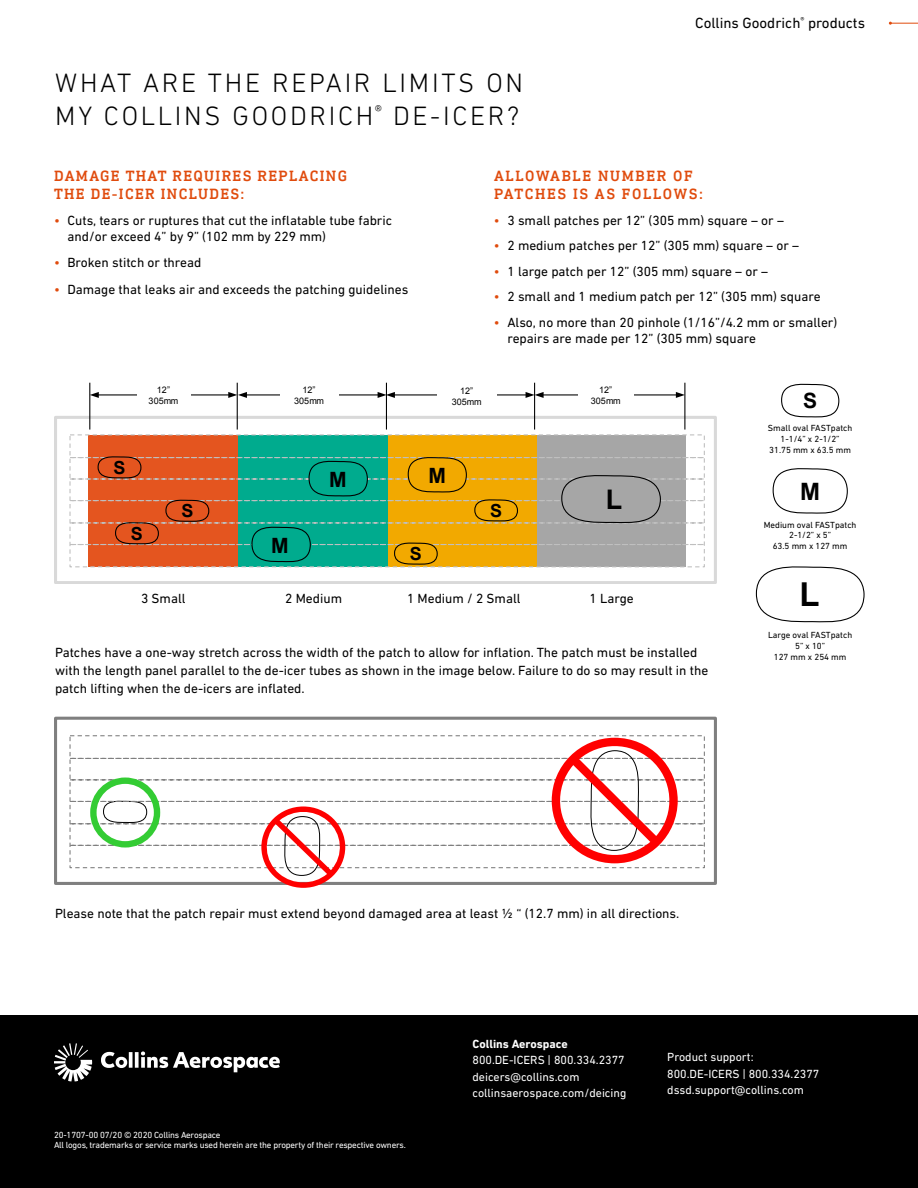
<style>
.page{position:relative;width:918px;height:1188px;background:#fff}
.page>*{position:absolute;margin:0;border:0;box-sizing:border-box;transform-origin:0 0}
.t1{font:700 33px "Arial";color:#000}
.t2{font:300 27px/33px "DIN Next LT Pro";letter-spacing:.1em;color:#000}
.t3{font:700 27px "Arial";color:#000}
.t4{font:700 24px "Arial";color:#000}
.t5{font:700 21px "Arial";color:#000}
.t6{font:700 18px "Arial";color:#000}
.t7{font:500 15px/18px "DIN Next Slab Pro";letter-spacing:.09em;color:#e04b0d}
.t8{font:500 15px/18px "DIN Next Slab Pro";letter-spacing:.11em;color:#e04b0d}
.t9{font:15px "DIN Next LT Pro";color:#000}
.t10{font:13.5px/16.5px "DIN Next LT Pro";color:#000}
.t11{font:12px/16.5px "DIN Next LT Pro";color:#fff}
.t12{font:700 12px "DIN Next LT Pro";color:#fff}
.t13{font:9px/10.8px "DIN Next LT Pro";color:#000;text-align:center}
.t14{font:9px/10.5px "DIN Next LT Pro";letter-spacing:-.02em;color:#fff}
.t15{font:9px/10.8px "Arial";letter-spacing:.005em;color:#000;text-align:center}
.s1{color:#e04b0d}
</style>
<div class="page">
<div style="left:0;top:1015px;width:918px;height:173px;background:#000"></div>
<svg style="left:889px;top:22px;width:29px;height:3px"></svg>
<svg style="left:54px;top:1043px;width:226px;height:38px"></svg>
<div style="left:536px;top:435px;width:150px;height:132px;background:#a6a6a6"></div>
<div style="left:387px;top:435px;width:149px;height:132px;background:#f2a900"></div>
<div style="left:238px;top:435px;width:149px;height:132px;background:#00ab8e"></div>
<div style="left:89px;top:435px;width:149px;height:132px;background:#e4551f"></div>
<div style="left:69px;top:434px;width:636px;height:133px;border:1px dashed #bfbfbf"></div>
<div style="left:54px;top:416px;width:663px;height:168px;border:3px solid #d9d9d9"></div>
<hr style="left:89px;top:383px;width:1px;height:47px;background:#000">
<hr style="left:237px;top:383px;width:1px;height:47px;background:#000">
<hr style="left:97px;top:394px;width:133px;height:1px;background:#000">
<svg style="left:90px;top:392px;width:9px;height:6px"></svg>
<hr style="left:386px;top:383px;width:1px;height:47px;background:#000">
<hr style="left:245px;top:394px;width:134px;height:1px;background:#000">
<svg style="left:228px;top:392px;width:19px;height:6px"></svg>
<hr style="left:534px;top:383px;width:1px;height:47px;background:#000">
<hr style="left:393px;top:394px;width:134px;height:1px;background:#000">
<svg style="left:378px;top:392px;width:17px;height:6px"></svg>
<hr style="left:684px;top:383px;width:1px;height:47px;background:#000">
<hr style="left:542px;top:394px;width:135px;height:1px;background:#000">
<svg style="left:676px;top:392px;width:9px;height:6px"></svg>
<svg style="left:526px;top:392px;width:18px;height:6px"></svg>
<div style="left:137px;top:383px;width:53px;height:24px;background:#fff"></div>
<div style="left:280px;top:383px;width:58px;height:24px;background:#fff"></div>
<div style="left:437px;top:384px;width:59px;height:24px;background:#fff"></div>
<div style="left:578px;top:383px;width:55px;height:24px;background:#fff"></div>
<svg style="left:70px;top:455px;width:634px;height:110px"></svg>
<svg style="left:756px;top:566px;width:108px;height:57px"></svg>
<svg style="left:773px;top:468px;width:75px;height:46px"></svg>
<svg style="left:781px;top:383px;width:58px;height:35px"></svg>
<div style="left:54px;top:717px;width:663px;height:168px;border:3px solid #7f7f7f"></div>
<svg style="left:70px;top:738px;width:634px;height:150px"></svg>
<h2 class="t2" style="left:55px;top:66px;width:469px">WHAT ARE THE REPAIR LIMITS ON<br>MY COLLINS GOODRICH<sup>®</sup> DE-ICER?</h2>
<p class="t9" style="left:695px;top:15px;width:171px">Collins Goodrich<sup>®</sup> products</p>
<p class="t7" style="left:54px;top:167px;width:295px">DAMAGE THAT REQUIRES REPLACING<br>THE DE-ICER INCLUDES:</p>
<p class="t10" style="left:68px;top:212px;width:326px;text-indent:-14px"><span class="s1">•</span> Cuts, tears or ruptures that cut the inflatable tube fabric and/or exceed 4” by 9” (102 mm by 229 mm)</p>
<p class="t10" style="left:54px;top:254px;width:149px"><span class="s1">•</span> Broken stitch or thread</p>
<p class="t10" style="left:54px;top:281px;width:356px"><span class="s1">•</span> Damage that leaks air and exceeds the patching guidelines</p>
<p class="t8" style="left:494px;top:167px;width:211px">ALLOWABLE NUMBER OF<br>PATCHES IS AS FOLLOWS:</p>
<p class="t10" style="left:494px;top:212px;width:291px"><span class="s1">•</span> 3 small patches per 12” (305 mm) square – or –</p>
<p class="t10" style="left:494px;top:237px;width:307px"><span class="s1">•</span> 2 medium patches per 12” (305 mm) square – or –</p>
<p class="t10" style="left:494px;top:263px;width:276px"><span class="s1">•</span> 1 large patch per 12” (305 mm) square – or –</p>
<p class="t10" style="left:494px;top:288px;width:328px"><span class="s1">•</span> 2 small and 1 medium patch per 12” (305 mm) square</p>
<p class="t10" style="left:507px;top:314px;width:331px;text-indent:-14px"><span class="s1">•</span> Also, no more than 20 pinhole (1/16”/4.2 mm or smaller) repairs are made per 12” (305 mm) square</p>
<h3 class="t6" style="left:114px;top:456px;width:14px">S</h3>
<p class="t15" style="left:149px;top:385px;width:31px">12”<br>305mm</p>
<p class="t15" style="left:294px;top:385px;width:31px">12”<br>305mm</p>
<p class="t15" style="left:452px;top:385px;width:31px">12”<br>305mm</p>
<p class="t15" style="left:591px;top:385px;width:31px">12”<br>305mm</p>
<h3 class="t6" style="left:181px;top:499px;width:14px">S</h3>
<h3 class="t5" style="left:329px;top:466px;width:19px">M</h3>
<h3 class="t5" style="left:428px;top:462px;width:19px">M</h3>
<h3 class="t6" style="left:490px;top:499px;width:14px">S</h3>
<h2 class="t3" style="left:606px;top:481px;width:18px">L</h2>
<h3 class="t6" style="left:131px;top:522px;width:14px">S</h3>
<h3 class="t5" style="left:271px;top:532px;width:19px">M</h3>
<h3 class="t6" style="left:410px;top:542px;width:14px">S</h3>
<p class="t10" style="left:141px;top:590px;width:46px">3 Small</p>
<p class="t10" style="left:285px;top:590px;width:58px">2 Medium</p>
<p class="t10" style="left:407px;top:590px;width:115px">1 Medium / 2 Small</p>
<p class="t10" style="left:590px;top:590px;width:46px">1 Large</p>
<h3 class="t5" style="left:803px;top:387px;width:16px">S</h3>
<p class="t13" style="left:768px;top:423px;width:86px">Small oval FASTpatch<br>1-1/4” x 2-1/2”<br>31.75 mm x 63.5 mm</p>
<h3 class="t4" style="left:800px;top:476px;width:21px">M</h3>
<p class="t13" style="left:764px;top:519px;width:94px">Medium oval FASTpatch<br>2-1/2” x 5”<br>63.5 mm x 127 mm</p>
<h1 class="t1" style="left:799px;top:573px;width:22px">L</h1>
<p class="t13" style="left:768px;top:630px;width:86px">Large oval FASTpatch<br>5” x 10”</p>
<p class="t10" style="left:55px;top:644px;width:644px">Patches have a one-way stretch across the width of the patch to allow for inflation. The patch must be installed</p>
<p class="t13" style="left:774px;top:651px;width:74px">127 mm x 254 mm</p>
<p class="t10" style="left:55px;top:661px;width:655px;line-height:18px">with the length panel parallel to the de-icer tubes as shown in the image below. Failure to do so may result in the patch lifting when the de-icers are inflated.</p>
<p class="t10" style="left:55px;top:905px;width:626px">Please note that the patch repair must extend beyond damaged area at least ½ “ (12.7 mm) in all directions.</p>
<p class="t14" style="left:54px;top:1129px;width:353px">20-1707-00 07/20 © 2020 Collins Aerospace<br>All logos, trademarks or service marks used herein are the property of their respective owners.</p>
<p class="t12" style="left:472px;top:1037px;width:97px">Collins Aerospace</p>
<p class="t11" style="left:472px;top:1052px;width:155px">800.DE-ICERS | 800.334.2377 deicers@collins.com collinsaerospace.com/deicing</p>
<p class="t11" style="left:667px;top:1049px;width:154px">Product support:<br>800.DE-ICERS | 800.334.2377 dssd.support@collins.com</p>
</div>
